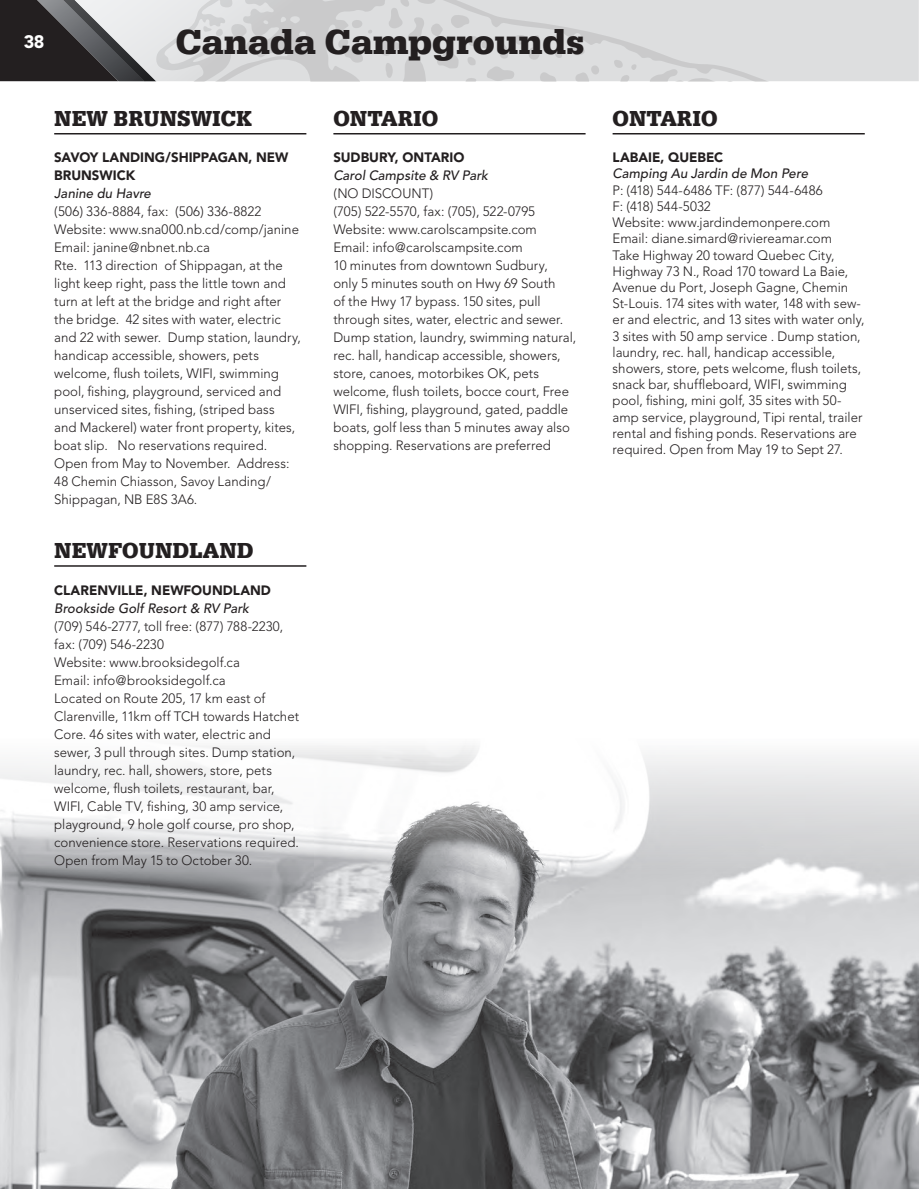
<style>
.page{position:relative;width:919px;height:1189px;background:#fff}
.page>*{position:absolute;margin:0;border:0;box-sizing:border-box;transform-origin:0 0}
.t1{font:700 36px "URW Egyptienne T";color:#231f20}
.t2{font:22.5px "URW Egyptienne T Bold Narr";color:#231f20}
.t3{font:900 18px "Avenir";color:#fff}
.t4{font:300 13.5px/18px "Avenir";color:#231f20}
.t5{font:900 13.5px/18px "Avenir";color:#231f20}
.t6{font:italic 500 13.5px "Avenir";letter-spacing:.005em;color:#231f20}
</style>
<div class="page">
<div style="left:793px;top:0;width:125px;height:81px;background:#dddedf"></div>
<svg style="left:307px;top:0;width:486px;height:81px;background:#d8d9da"></svg>
<img style="left:0;top:745px;width:918px;height:443px">
<hr style="left:54px;top:133px;width:252px;height:1px;background:#231f20">
<hr style="left:54px;top:565px;width:252px;height:1px;background:#231f20">
<hr style="left:333px;top:133px;width:252px;height:1px;background:#231f20">
<hr style="left:612px;top:133px;width:252px;height:1px;background:#231f20">
<svg style="left:0;top:0;width:307px;height:81px;background:#9c9c9d"></svg>
<h3 class="t3" style="left:24px;top:31px;width:22px">38</h3>
<h1 class="t1" style="left:176px;top:20px;width:410px">Canada Campgrounds</h1>
<h2 class="t2" style="left:54px;top:105px;width:199px">NEW BRUNSWICK</h2>
<p class="t5" style="left:54px;top:148px;width:236px">SAVOY LANDING/SHIPPAGAN, NEW<br>BRUNSWICK</p>
<p class="t6" style="left:54px;top:186px;width:98px">Janine du Havre</p>
<p class="t4" style="left:54px;top:203px;width:248px">(506) 336-8884, fax: (506) 336-8822<br>Website: www.sna000.nb.cd/comp/janine Email: janine@nbnet.nb.ca<br>Rte. 113 direction of Shippagan, at the light keep right, pass the little town and turn at left at the bridge and right after the bridge. 42 sites with water, electric and 22 with sewer. Dump station, laundry, handicap accessible, showers, pets welcome, flush toilets, WIFI, swimming pool, fishing, playground, serviced and unserviced sites, fishing, (striped bass<br>and Mackerel) water front property, kites, boat slip. No reservations required.<br>Open from May to November. Address:<br>48 Chemin Chiasson, Savoy Landing/ Shippagan, NB E8S 3A6.</p>
<h2 class="t2" style="left:54px;top:537px;width:201px">NEWFOUNDLAND</h2>
<p class="t5" style="left:54px;top:580px;width:218px">CLARENVILLE, NEWFOUNDLAND</p>
<p class="t6" style="left:54px;top:600px;width:196px">Brookside Golf Resort &amp; RV Park</p>
<p class="t4" style="left:54px;top:617px;width:246px">(709) 546-2777, toll free: (877) 788-2230, fax: (709) 546-2230<br>Website: www.brooksidegolf.ca<br>Email: info@brooksidegolf.ca<br>Located on Route 205, 17 km east of Clarenville, 11km off TCH towards Hatchet Core. 46 sites with water, electric and sewer, 3 pull through sites. Dump station, laundry, rec. hall, showers, store, pets welcome, flush toilets, restaurant, bar, WIFI, Cable TV, fishing, 30 amp service, playground, 9 hole golf course, pro shop, convenience store. Reservations required.<br>Open from May 15 to October 30.</p>
<h2 class="t2" style="left:333px;top:105px;width:106px">ONTARIO</h2>
<p class="t5" style="left:333px;top:148px;width:132px">SUDBURY, ONTARIO</p>
<p class="t6" style="left:333px;top:168px;width:156px">Carol Campsite &amp; RV Park</p>
<p class="t4" style="left:333px;top:185px;width:244px">(NO DISCOUNT)<br>(705) 522-5570, fax: (705), 522-0795<br>Website: www.carolscampsite.com<br>Email: info@carolscampsite.com<br>10 minutes from downtown Sudbury,<br>only 5 minutes south on Hwy 69 South<br>of the Hwy 17 bypass. 150 sites, pull through sites, water, electric and sewer.<br>Dump station, laundry, swimming natural, rec. hall, handicap accessible, showers, store, canoes, motorbikes OK, pets welcome, flush toilets, bocce court, Free WIFI, fishing, playground, gated, paddle boats, golf less than 5 minutes away also shopping. Reservations are preferred</p>
<h2 class="t2" style="left:612px;top:105px;width:106px">ONTARIO</h2>
<p class="t5" style="left:612px;top:148px;width:112px">LABAIE, QUEBEC</p>
<p class="t6" style="left:612px;top:166px;width:197px">Camping Au Jardin de Mon Pere</p>
<p class="t4" style="left:612px;top:182px;width:253px;line-height:16.2px">P: (418) 544-6486 TF: (877) 544-6486<br>F: (418) 544-5032<br>Website: www.jardindemonpere.com Email: diane.simard@riviereamar.com<br>Take Highway 20 toward Quebec City, Highway 73 N., Road 170 toward La Baie, Avenue du Port, Joseph Gagne, Chemin St-Louis. 174 sites with water, 148 with sew&shy;er and electric, and 13 sites with water only, 3 sites with 50 amp service . Dump station, laundry, rec. hall, handicap accessible, showers, store, pets welcome, flush toilets, snack bar, shuffleboard, WIFI, swimming pool, fishing, mini golf, 35 sites with 50- amp service, playground, Tipi rental, trailer rental and fishing ponds. Reservations are required. Open from May 19 to Sept 27.</p>
</div>
